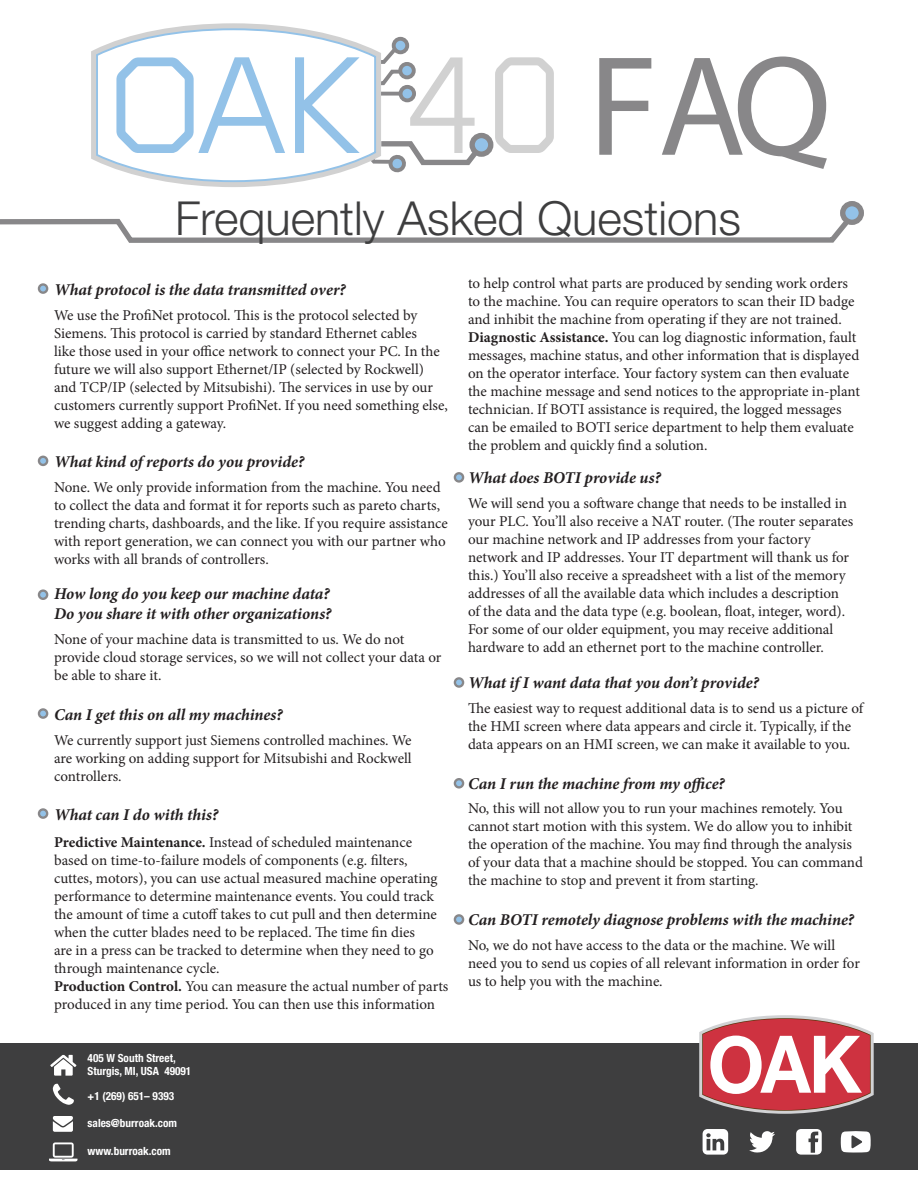
<style>
.page{position:relative;width:918px;height:1188px;background:#fff}
.page>*{position:absolute;margin:0;border:0;box-sizing:border-box;transform-origin:0 0}
.t1{font:143.4px "Myriad Pro";color:#888789}
.t2{font:300 46.95px "Helvetica Neue LT Std";color:#3e3e3f}
.t3{font:italic 700 16.5px "Minion Pro";letter-spacing:-.005em;color:#231f20}
.t4{font:15px/18px "Minion Pro";letter-spacing:-.005em;color:#231f20}
.t5{font:700 condensed 11.25px "Helvetica Neue LT Std";color:#fff}
.s1{font-weight:700}
</style>
<div class="page">
<div style="left:0;top:1043px;width:918px;height:127px;background:#3e3e3f"></div>
<svg style="left:49px;top:1142px;width:29px;height:19px"></svg>
<svg style="left:53px;top:1116px;width:20px;height:16px"></svg>
<svg style="left:50px;top:1055px;width:26px;height:21px"></svg>
<svg style="left:53px;top:1084px;width:21px;height:21px"></svg>
<svg style="left:796px;top:1129px;width:26px;height:26px"></svg>
<svg style="left:749px;top:1131px;width:26px;height:22px"></svg>
<svg style="left:841px;top:1131px;width:30px;height:22px"></svg>
<svg style="left:703px;top:1129px;width:25px;height:26px"></svg>
<svg style="left:699px;top:1015px;width:175px;height:99px;background:#d27f86"></svg>
<div style="left:392px;top:37px;width:17px;height:17px;border:4px solid #888789;border-radius:50%"></div>
<svg style="left:495px;top:57px;width:59px;height:96px"></svg>
<svg style="left:381px;top:39px;width:108px;height:134px"></svg>
<svg style="left:472px;top:136px;width:19px;height:18px"></svg>
<div style="left:469px;top:133px;width:24px;height:24px;border:5px solid #888789;border-radius:50%"></div>
<svg style="left:91px;top:23px;width:290px;height:164px"></svg>
<svg style="left:0;top:206px;width:861px;height:37px"></svg>
<svg style="left:843px;top:204px;width:18px;height:18px"></svg>
<div style="left:840px;top:201px;width:24px;height:24px;border:5px solid #888789;border-radius:50%"></div>
<div style="left:39px;top:284px;width:8px;height:9px;background:#93c2e8;border-radius:50%"></div>
<div style="left:38px;top:283px;width:10px;height:11px;border:2px solid #888789;border-radius:50%"></div>
<div style="left:39px;top:457px;width:8px;height:8px;background:#93c2e8;border-radius:50%"></div>
<div style="left:38px;top:456px;width:10px;height:10px;border:2px solid #888789;border-radius:50%"></div>
<div style="left:39px;top:591px;width:8px;height:8px;background:#93c2e8;border-radius:50%"></div>
<div style="left:38px;top:589px;width:10px;height:11px;border:2px solid #888789;border-radius:50%"></div>
<div style="left:39px;top:709px;width:8px;height:9px;background:#93c2e8;border-radius:50%"></div>
<div style="left:38px;top:708px;width:10px;height:11px;border:2px solid #888789;border-radius:50%"></div>
<div style="left:39px;top:809px;width:8px;height:9px;background:#93c2e8;border-radius:50%"></div>
<div style="left:38px;top:808px;width:10px;height:11px;border:2px solid #888789;border-radius:50%"></div>
<div style="left:455px;top:473px;width:8px;height:8px;background:#93c2e8;border-radius:50%"></div>
<div style="left:454px;top:472px;width:10px;height:11px;border:2px solid #888789;border-radius:50%"></div>
<div style="left:455px;top:678px;width:8px;height:9px;background:#93c2e8;border-radius:50%"></div>
<div style="left:454px;top:677px;width:10px;height:11px;border:2px solid #888789;border-radius:50%"></div>
<div style="left:455px;top:779px;width:8px;height:8px;background:#93c2e8;border-radius:50%"></div>
<div style="left:454px;top:778px;width:10px;height:11px;border:2px solid #888789;border-radius:50%"></div>
<div style="left:455px;top:915px;width:8px;height:9px;background:#93c2e8;border-radius:50%"></div>
<div style="left:454px;top:914px;width:10px;height:11px;border:2px solid #888789;border-radius:50%"></div>
<h1 class="t1" style="left:588px;top:18px;width:245px">FAQ</h1>
<h2 class="t2" style="left:175px;top:190px;width:568px">Frequently Asked Questions</h2>
<p class="t3" style="left:54px;top:278px;width:293px">What protocol is the data transmitted over?</p>
<p class="t4" style="left:54px;top:306px;width:395px">We use the ProfiNet protocol. This is the protocol selected by Siemens. This protocol is carried by standard Ethernet cables<br>like those used in your office network to connect your PC. In the future we will also support Ethernet/IP (selected by Rockwell) and TCP/IP (selected by Mitsubishi). The services in use by our customers currently support ProfiNet. If you need something else, we suggest adding a gateway.</p>
<p class="t3" style="left:54px;top:450px;width:252px">What kind of reports do you provide?</p>
<p class="t4" style="left:54px;top:478px;width:395px">None. We only provide information from the machine. You need to collect the data and format it for reports such as pareto charts, trending charts, dashboards, and the like. If you require assistance with report generation, we can connect you with our partner who works with all brands of controllers.</p>
<p class="t3" style="left:54px;top:582px;width:277px">How long do you keep our machine data?</p>
<p class="t3" style="left:54px;top:602px;width:279px">Do you share it with other organizations?</p>
<p class="t4" style="left:54px;top:630px;width:389px">None of your machine data is transmitted to us. We do not provide cloud storage services, so we will not collect your data or be able to share it.</p>
<p class="t3" style="left:54px;top:703px;width:230px">Can I get this on all my machines?</p>
<p class="t4" style="left:54px;top:731px;width:359px;text-align:justify">We currently support just Siemens controlled machines. We are working on adding support for Mitsubishi and Rockwell controllers.</p>
<p class="t3" style="left:54px;top:803px;width:166px">What can I do with this?</p>
<p class="t4" style="left:54px;top:833px;width:385px"><span class="s1">Predictive Maintenance.</span> Instead of scheduled maintenance based on time-to-failure models of components (e.g. filters, cuttes, motors), you can use actual measured machine operating performance to determine maintenance events. You could track the amount of time a cutoff takes to cut pull and then determine when the cutter blades need to be replaced. The time fin dies<br>are in a press can be tracked to determine when they need to go through maintenance cycle.</p>
<p class="t4" style="left:54px;top:977px;width:396px"><span class="s1">Production Control.</span> You can measure the actual number of parts produced in any time period. You can then use this information</p>
<p class="t4" style="left:468px;top:274px;width:388px">to help control what parts are produced by sending work orders to the machine. You can require operators to scan their ID badge and inhibit the machine from operating if they are not trained.</p>
<p class="t4" style="left:468px;top:328px;width:394px"><span class="s1">Diagnostic Assistance.</span> You can log diagnostic information, fault messages, machine status, and other information that is displayed on the operator interface. Your factory system can then evaluate the machine message and send notices to the appropriate in-plant technician. If BOTI assistance is required, the logged messages can be emailed to BOTI serice department to help them evaluate the problem and quickly find a solution.</p>
<p class="t3" style="left:468px;top:466px;width:194px">What does BOTI provide us?</p>
<p class="t4" style="left:468px;top:494px;width:387px">We will send you a software change that needs to be installed in your PLC. You’ll also receive a NAT router. (The router separates our machine network and IP addresses from your factory network and IP addresses. Your IT department will thank us for this.) You’ll also receive a spreadsheet with a list of the memory addresses of all the available data which includes a description of the data and the data type (e.g. boolean, float, integer, word).<br>For some of our older equipment, you may receive additional hardware to add an ethernet port to the machine controller.</p>
<p class="t3" style="left:468px;top:671px;width:292px">What if I want data that you don’t provide?</p>
<p class="t4" style="left:468px;top:699px;width:397px">The easiest way to request additional data is to send us a picture of the HMI screen where data appears and circle it. Typically, if the data appears on an HMI screen, we can make it available to you.</p>
<p class="t3" style="left:468px;top:772px;width:258px">Can I run the machine from my office?</p>
<p class="t4" style="left:468px;top:800px;width:396px">No, this will not allow you to run your machines remotely. You cannot start motion with this system. We do allow you to inhibit the operation of the machine. You may find through the analysis of your data that a machine should be stopped. You can command the machine to stop and prevent it from starting.</p>
<p class="t3" style="left:468px;top:908px;width:388px">Can BOTI remotely diagnose problems with the machine?</p>
<p class="t4" style="left:468px;top:936px;width:393px">No, we do not have access to the data or the machine. We will need you to send us copies of all relevant information in order for us to help you with the machine.</p>
<p class="t5" style="left:88px;top:1051px;width:90px">405 W South Street,</p>
<p class="t5" style="left:88px;top:1089px;width:88px">+1 (269) 651– 9393</p>
<p class="t5" style="left:88px;top:1116px;width:91px">sales@burroak.com</p>
<p class="t5" style="left:88px;top:1144px;width:85px">www.burroak.com</p>
<p class="t5" style="left:88px;top:1064px;width:105px">Sturgis, MI, USA 49091</p>
</div>
